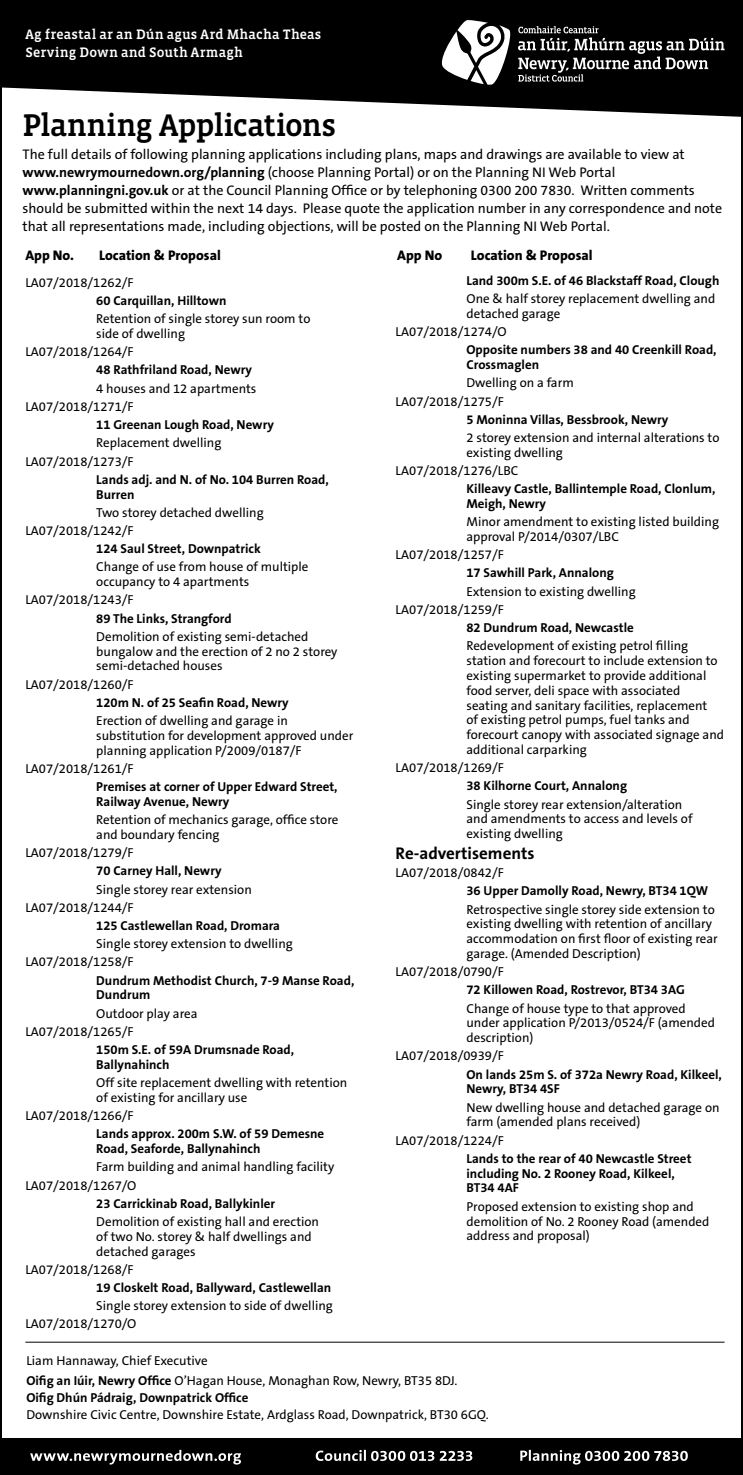
<style>
.page{position:relative;width:743px;height:1475px;background:#fff}
.page>*{position:absolute;margin:0;border:0;box-sizing:border-box;transform-origin:0 0}
.t1{font:500 32px "Vista Slab OT";letter-spacing:-.025em;color:#000}
.t2{font:700 17px "The Sans B7";color:#000}
.t3{font:14px/18px "The Sans B5 Plain";color:#000}
.t4{font:500 14px/18px "Vista Slab OT";letter-spacing:.015em;color:#fff}
.t5{font:800 14px "The Sans B8";color:#000}
.t6{font:13px/14.8px "The Sans B5 Plain";color:#000}
.t7{font:700 13px/14.8px "The Sans B7";color:#000}
.s1{font-family:"The Sans B7";font-weight:700}
</style>
<div class="page">
<svg style="left:3px;top:3px;width:737px;height:114px;fill:#000"></svg>
<svg style="left:439px;top:20px;width:285px;height:65px"></svg>
<hr style="left:25px;top:1341px;width:699px;height:1px;background:#000">
<div style="left:0;top:1437px;width:743px;height:37px;background:#000"></div>
<svg style="left:316px;top:1449px;width:156px;height:11px"></svg>
<svg style="left:520px;top:1449px;width:168px;height:15px"></svg>
<svg style="left:30px;top:1449px;width:211px;height:15px"></svg>
<p class="t4" style="left:25px;top:26px;width:297px">Ag freastal ar an Dún agus Ard Mhacha Theas<br>Serving Down and South Armagh</p>
<h1 class="t1" style="left:23px;top:108px;width:315px">Planning Applications</h1>
<p class="t3" style="left:23px;top:146px;width:701px">The full details of following planning applications including plans, maps and drawings are available to view at <span class="s1">www.newrymournedown.org/planning</span> (choose Planning Portal) or on the Planning NI Web Portal <span class="s1">www.planningni.gov.uk</span> or at the Council Planning Office or by telephoning 0300 200 7830. Written comments should be submitted within the next 14 days. Please quote the application number in any correspondence and note that all representations made, including objections, will be posted on the Planning NI Web Portal.</p>
<p class="t5" style="left:25px;top:248px;width:50px">App No.</p>
<p class="t5" style="left:99px;top:248px;width:123px">Location &amp; Proposal</p>
<p class="t5" style="left:397px;top:248px;width:47px">App No</p>
<p class="t5" style="left:471px;top:248px;width:123px">Location &amp; Proposal</p>
<p class="t6" style="left:25px;top:275px;width:110px">LA07/2018/1262/F</p>
<p class="t7" style="left:96px;top:293px;width:132px">60 Carquillan, Hilltown</p>
<p class="t6" style="left:96px;top:312px;width:216px">Retention of single storey sun room to side of dwelling</p>
<p class="t6" style="left:25px;top:345px;width:110px">LA07/2018/1264/F</p>
<p class="t7" style="left:96px;top:363px;width:157px">48 Rathfriland Road, Newry</p>
<p class="t6" style="left:25px;top:379px;width:233px;line-height:18.2px;text-indent:71px">4 houses and 12 apartments<br>LA07/2018/1271/F</p>
<p class="t7" style="left:96px;top:417px;width:179px">11 Greenan Lough Road, Newry</p>
<p class="t6" style="left:25px;top:434px;width:197px;line-height:18.2px;text-indent:71px">Replacement dwelling<br>LA07/2018/1273/F</p>
<p class="t7" style="left:96px;top:472px;width:234px">Lands adj. and N. of No. 104 Burren Road,<br>Burren</p>
<p class="t6" style="left:25px;top:503px;width:240px;line-height:18.2px;text-indent:71px">Two storey detached dwelling<br>LA07/2018/1242/F</p>
<p class="t7" style="left:96px;top:541px;width:166px">124 Saul Street, Downpatrick</p>
<p class="t6" style="left:96px;top:560px;width:214px">Change of use from house of multiple occupancy to 4 apartments</p>
<p class="t6" style="left:25px;top:593px;width:110px">LA07/2018/1243/F</p>
<p class="t7" style="left:96px;top:611px;width:137px">89 The Links, Strangford</p>
<p class="t6" style="left:96px;top:629px;width:243px">Demolition of existing semi-detached bungalow and the erection of 2 no 2 storey semi-detached houses</p>
<p class="t6" style="left:25px;top:677px;width:110px">LA07/2018/1260/F</p>
<p class="t7" style="left:96px;top:695px;width:194px">120m N. of 25 Seafin Road, Newry</p>
<p class="t6" style="left:96px;top:713px;width:258px">Erection of dwelling and garage in substitution for development approved under planning application P/2009/0187/F</p>
<p class="t6" style="left:25px;top:761px;width:110px">LA07/2018/1261/F</p>
<p class="t7" style="left:96px;top:779px;width:243px">Premises at corner of Upper Edward Street,<br>Railway Avenue, Newry</p>
<p class="t6" style="left:96px;top:812px;width:244px">Retention of mechanics garage, office store and boundary fencing</p>
<p class="t6" style="left:25px;top:845px;width:110px">LA07/2018/1279/F</p>
<p class="t7" style="left:96px;top:863px;width:127px">70 Carney Hall, Newry</p>
<p class="t6" style="left:25px;top:880px;width:228px;line-height:18.2px;text-indent:71px">Single storey rear extension<br>LA07/2018/1244/F</p>
<p class="t7" style="left:96px;top:918px;width:185px">125 Castlewellan Road, Dromara</p>
<p class="t6" style="left:25px;top:935px;width:269px;line-height:18.2px;text-indent:71px">Single storey extension to dwelling<br>LA07/2018/1258/F</p>
<p class="t7" style="left:96px;top:973px;width:259px">Dundrum Methodist Church, 7-9 Manse Road,<br>Dundrum</p>
<p class="t6" style="left:25px;top:1004px;width:174px;line-height:18.2px;text-indent:71px">Outdoor play area<br>LA07/2018/1265/F</p>
<p class="t7" style="left:96px;top:1042px;width:199px">150m S.E. of 59A Drumsnade Road,<br>Ballynahinch</p>
<p class="t6" style="left:96px;top:1075px;width:252px">Off site replacement dwelling with retention of existing for ancillary use</p>
<p class="t6" style="left:25px;top:1108px;width:110px">LA07/2018/1266/F</p>
<p class="t7" style="left:96px;top:1126px;width:229px">Lands approx. 200m S.W. of 59 Demesne<br>Road, Seaforde, Ballynahinch</p>
<p class="t6" style="left:25px;top:1158px;width:310px;line-height:18.2px;text-indent:71px">Farm building and animal handling facility<br>LA07/2018/1267/O</p>
<p class="t7" style="left:96px;top:1196px;width:180px">23 Carrickinab Road, Ballykinler</p>
<p class="t6" style="left:96px;top:1214px;width:224px">Demolition of existing hall and erection of two No. storey &amp; half dwellings and detached garages</p>
<p class="t6" style="left:25px;top:1262px;width:110px">LA07/2018/1268/F</p>
<p class="t7" style="left:96px;top:1280px;width:236px">19 Closkelt Road, Ballyward, Castlewellan</p>
<p class="t6" style="left:25px;top:1296px;width:309px;line-height:18.2px;text-indent:71px">Single storey extension to side of dwelling<br>LA07/2018/1270/O</p>
<p class="t7" style="left:466px;top:273px;width:254px">Land 300m S.E. of 46 Blackstaff Road, Clough</p>
<p class="t6" style="left:466px;top:292px;width:250px">One &amp; half storey replacement dwelling and detached garage</p>
<p class="t6" style="left:395px;top:325px;width:113px">LA07/2018/1274/O</p>
<p class="t7" style="left:466px;top:343px;width:252px">Opposite numbers 38 and 40 Creenkill Road,<br>Crossmaglen</p>
<p class="t6" style="left:395px;top:374px;width:180px;line-height:18.2px;text-indent:71px">Dwelling on a farm<br>LA07/2018/1275/F</p>
<p class="t7" style="left:466px;top:412px;width:203px">5 Moninna Villas, Bessbrook, Newry</p>
<p class="t6" style="left:466px;top:430px;width:254px">2 storey extension and internal alterations to existing dwelling</p>
<p class="t6" style="left:395px;top:463px;width:124px">LA07/2018/1276/LBC</p>
<p class="t7" style="left:466px;top:481px;width:250px">Killeavy Castle, Ballintemple Road, Clonlum,<br>Meigh, Newry</p>
<p class="t6" style="left:466px;top:515px;width:254px">Minor amendment to existing listed building approval P/2014/0307/LBC</p>
<p class="t6" style="left:395px;top:548px;width:110px">LA07/2018/1257/F</p>
<p class="t7" style="left:466px;top:566px;width:149px">17 Sawhill Park, Annalong</p>
<p class="t6" style="left:395px;top:582px;width:242px;line-height:18.2px;text-indent:71px">Extension to existing dwelling<br>LA07/2018/1259/F</p>
<p class="t7" style="left:466px;top:620px;width:169px">82 Dundrum Road, Newcastle</p>
<p class="t6" style="left:466px;top:639px;width:259px">Redevelopment of existing petrol filling station and forecourt to include extension to existing supermarket to provide additional food server, deli space with associated seating and sanitary facilities, replacement<br>of existing petrol pumps, fuel tanks and forecourt canopy with associated signage and additional carparking</p>
<p class="t6" style="left:395px;top:760px;width:110px">LA07/2018/1269/F</p>
<p class="t7" style="left:466px;top:778px;width:162px">38 Kilhorne Court, Annalong</p>
<p class="t6" style="left:466px;top:797px;width:227px">Single storey rear extension/alteration and amendments to access and levels of existing dwelling</p>
<h2 class="t2" style="left:395px;top:844px;width:140px">Re-advertisements</h2>
<p class="t6" style="left:395px;top:865px;width:110px">LA07/2018/0842/F</p>
<p class="t7" style="left:466px;top:883px;width:243px">36 Upper Damolly Road, Newry, BT34 1QW</p>
<p class="t6" style="left:466px;top:902px;width:253px">Retrospective single storey side extension to existing dwelling with retention of ancillary accommodation on first floor of existing rear garage. (Amended Description)</p>
<p class="t6" style="left:395px;top:964px;width:110px">LA07/2018/0790/F</p>
<p class="t7" style="left:466px;top:982px;width:220px">72 Killowen Road, Rostrevor, BT34 3AG</p>
<p class="t6" style="left:466px;top:1001px;width:250px">Change of house type to that approved under application P/2013/0524/F (amended description)</p>
<p class="t6" style="left:395px;top:1048px;width:110px">LA07/2018/0939/F</p>
<p class="t7" style="left:466px;top:1067px;width:257px">On lands 25m S. of 372a Newry Road, Kilkeel,<br>Newry, BT34 4SF</p>
<p class="t6" style="left:466px;top:1100px;width:255px">New dwelling house and detached garage on farm (amended plans received)</p>
<p class="t6" style="left:395px;top:1133px;width:110px">LA07/2018/1224/F</p>
<p class="t7" style="left:466px;top:1151px;width:226px">Lands to the rear of 40 Newcastle Street including No. 2 Rooney Road, Kilkeel,<br>BT34 4AF</p>
<p class="t6" style="left:466px;top:1199px;width:244px">Proposed extension to existing shop and demolition of No. 2 Rooney Road (amended address and proposal)</p>
<p class="t6" style="left:26px;top:1350px;width:433px;line-height:19.8px">Liam Hannaway, Chief Executive<br><span class="s1">Oifig an Iúir, Newry Office</span> O’Hagan House, Monaghan Row, Newry, BT35 8DJ.</p>
<p class="t7" style="left:26px;top:1390px;width:224px">Oifig Dhún Pádraig, Downpatrick Office</p>
<p class="t6" style="left:26px;top:1407px;width:464px">Downshire Civic Centre, Downshire Estate, Ardglass Road, Downpatrick, BT30 6GQ.</p>
</div>
